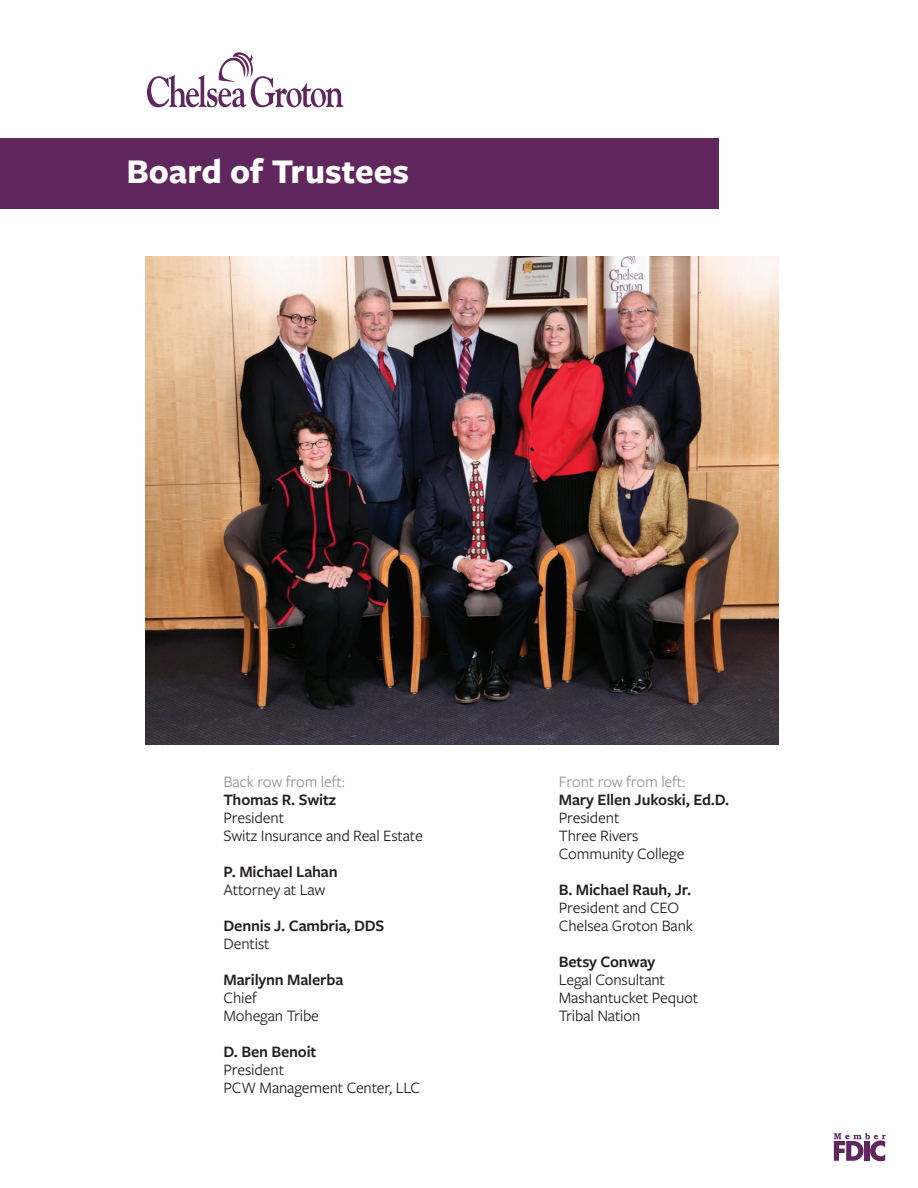
<style>
.page{position:relative;width:918px;height:1188px;background:#fff}
.page>*{position:absolute;margin:0;border:0;box-sizing:border-box;transform-origin:0 0}
.t1{font:700 36px "Freight Sans Pro";color:#fff}
.t2{font:16.5px/18px "Freight Sans Pro";letter-spacing:-.01em;color:#231f20}
.t3{font:600 16.5px "Freight Sans Pro";letter-spacing:-.01em;color:#231f20}
.t4{font:16.5px "Freight Sans Pro";letter-spacing:-.01em;color:#939598}
</style>
<div class="page">
<div style="left:0;top:138px;width:719px;height:71px;background:#60265e"></div>
<svg style="left:834px;top:1133px;width:52px;height:28px"></svg>
<svg style="left:147px;top:52px;width:196px;height:55px"></svg>
<img style="left:146px;top:256px;width:632px;height:489px">
<h1 class="t1" style="left:127px;top:146px;width:284px">Board of Trustees</h1>
<p class="t4" style="left:224px;top:770px;width:123px">Back row from left:</p>
<p class="t3" style="left:224px;top:788px;width:114px">Thomas R. Switz</p>
<p class="t2" style="left:224px;top:808px;width:201px">President<br>Switz Insurance and Real Estate</p>
<p class="t3" style="left:224px;top:860px;width:116px">P. Michael Lahan</p>
<p class="t2" style="left:224px;top:880px;width:103px">Attorney at Law</p>
<p class="t3" style="left:224px;top:914px;width:162px">Dennis J. Cambria, DDS</p>
<p class="t2" style="left:224px;top:934px;width:48px">Dentist</p>
<p class="t3" style="left:224px;top:968px;width:121px">Marilynn Malerba</p>
<p class="t2" style="left:224px;top:988px;width:97px">Chief<br>Mohegan Tribe</p>
<p class="t3" style="left:224px;top:1040px;width:94px">D. Ben Benoit</p>
<p class="t2" style="left:224px;top:1060px;width:198px">President<br>PCW Management Center, LLC</p>
<p class="t4" style="left:559px;top:770px;width:128px">Front row from left:</p>
<p class="t3" style="left:559px;top:788px;width:172px">Mary Ellen Jukoski, Ed.D.</p>
<p class="t2" style="left:559px;top:808px;width:127px">President<br>Three Rivers<br>Community College</p>
<p class="t3" style="left:559px;top:878px;width:134px">B. Michael Rauh, Jr.</p>
<p class="t2" style="left:559px;top:898px;width:136px">President and CEO<br>Chelsea Groton Bank</p>
<p class="t3" style="left:559px;top:950px;width:98px">Betsy Conway</p>
<p class="t2" style="left:559px;top:970px;width:141px">Legal Consultant<br>Mashantucket Pequot<br>Tribal Nation</p>
</div>
